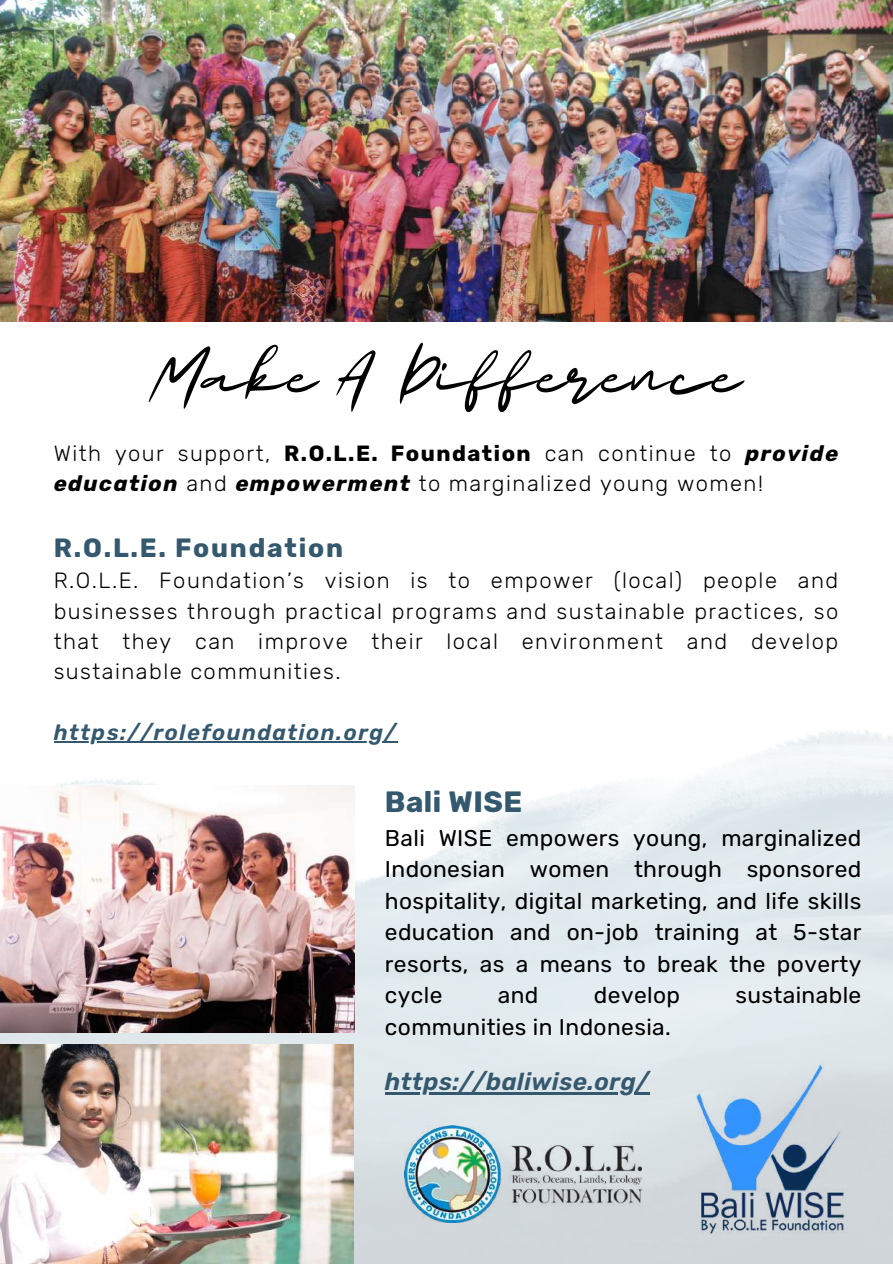
<style>
.page{position:relative;width:893px;height:1264px;background:#fff}
.page>*{position:absolute;margin:0;border:0;box-sizing:border-box;transform-origin:0 0}
.t1{font:61.95px "Majesty Yandi Designs";color:#000}
.t2{font:700 29.25px "Rubik";letter-spacing:.015em;color:#34586e}
.t3{font:700 26.25px "Rubik";letter-spacing:.065em;color:#34586e}
.t4{font:italic 600 24.3px "Rubik";letter-spacing:.015em;color:#34586e}
.t5{font:22.8px/31.5px "Rubik";letter-spacing:.015em;color:#000;text-align:justify}
.t6{font:300 21.9px/30.3px "Rubik";letter-spacing:.065em;color:#000}
.t7{font:italic 600 21.9px "Rubik";letter-spacing:.065em;color:#34586e}
.s1{font-weight:700}
.s2{font-weight:700;font-style:italic}
</style>
<div class="page">
<img style="left:0;top:0;width:892px;height:321px">
<img style="left:0;top:731px;width:892px;height:532px">
<img style="left:0;top:1044px;width:354px;height:219px">
<img style="left:0;top:785px;width:354px;height:247px">
<hr style="left:385px;top:1092px;width:264px;height:2px;background:#34586e">
<img style="left:692px;top:1061px;width:157px;height:172px">
<img style="left:404px;top:1125px;width:237px;height:97px">
<hr style="left:54px;top:741px;width:343px;height:1px;background:#34586e">
<h1 class="t1" style="left:150px;top:346px;width:594px">Make A Difference</h1>
<p class="t6" style="left:54px;top:438px;width:786px">With your support, <span class="s1">R.O.L.E. Foundation</span> can continue to <span class="s2">provide education</span> and <span class="s2">empowerment</span> to marginalized young women!</p>
<p class="t3" style="left:54px;top:532px;width:291px">R.O.L.E. Foundation</p>
<p class="t6" style="left:54px;top:565px;width:786px;text-align:justify">R.O.L.E. Foundation’s vision is to empower (local) people and businesses through practical programs and sustainable practices, so that they can improve their local environment and develop sustainable communities.</p>
<p class="t7" style="left:54px;top:719px;width:344px">https://rolefoundation.org/</p>
<h2 class="t2" style="left:385px;top:784px;width:139px">Bali WISE</h2>
<p class="t5" style="left:385px;top:822px;width:478px">Bali WISE empowers young, marginalized Indonesian women through sponsored hospitality, digital marketing, and life skills education and on-job training at 5-star resorts, as a means to break the poverty cycle</p>
<p class="t5" style="left:498px;top:979px;width:42px">and</p>
<p class="t5" style="left:594px;top:979px;width:88px">develop</p>
<p class="t5" style="left:735px;top:979px;width:127px">sustainable</p>
<p class="t5" style="left:385px;top:1011px;width:287px">communities in Indonesia.</p>
<p class="t4" style="left:385px;top:1067px;width:265px">https://baliwise.org/</p>
</div>
